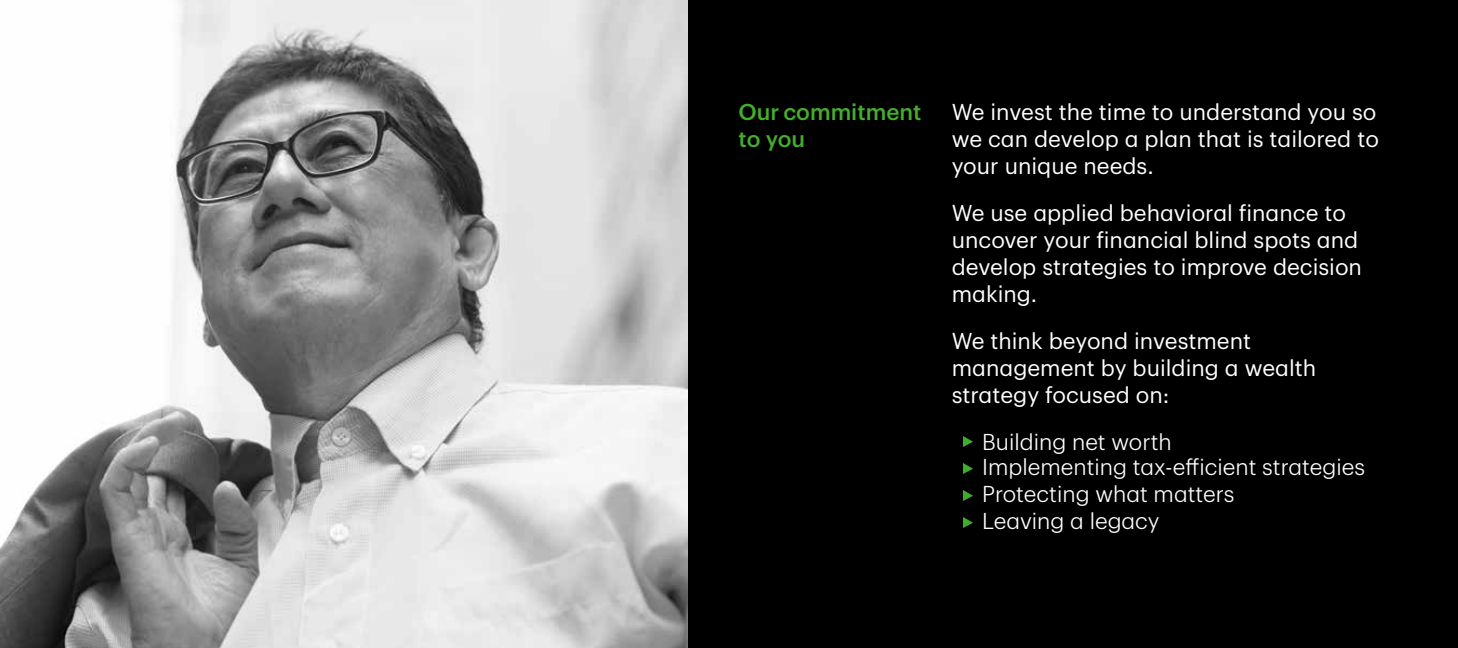
<style>
.page{position:relative;width:1458px;height:648px;background:#fff}
.page>*{position:absolute;margin:0;border:0;box-sizing:border-box;transform-origin:0 0}
.t1{font:22.5px/27px "TD Graphik";color:#fefefe}
.t2{font:300 22.5px "TD Graphik";color:#fefefe}
.t3{font:500 22.5px/27px "TD Graphik";color:#43af2a}
</style>
<div class="page">
<img style="left:0;top:0;width:688px;height:648px">
<div style="left:688px;top:0;width:770px;height:648px;background:#000"></div>
<svg style="left:963px;top:436px;width:10px;height:11px"></svg>
<svg style="left:963px;top:463px;width:10px;height:11px"></svg>
<svg style="left:963px;top:490px;width:10px;height:11px"></svg>
<svg style="left:963px;top:517px;width:10px;height:11px"></svg>
<h3 class="t3" style="left:738px;top:96px;width:184px">Our commitment to you</h3>
<p class="t1" style="left:952px;top:96px;width:429px;text-align:justify">We invest the time to understand you so we can develop a plan that is tailored to your unique needs.</p>
<p class="t1" style="left:952px;top:197px;width:412px">We use applied behavioral finance to uncover your financial blind spots and develop strategies to improve decision making.</p>
<p class="t1" style="left:952px;top:326px;width:366px">We think beyond investment management by building a wealth strategy focused on:</p>
<p class="t2" style="left:982px;top:426px;width:191px">Building net worth</p>
<p class="t2" style="left:982px;top:450px;width:385px">Implementing tax-efficient strategies</p>
<p class="t2" style="left:982px;top:477px;width:254px">Protecting what matters</p>
<p class="t2" style="left:982px;top:504px;width:179px">Leaving a legacy</p>
</div>
